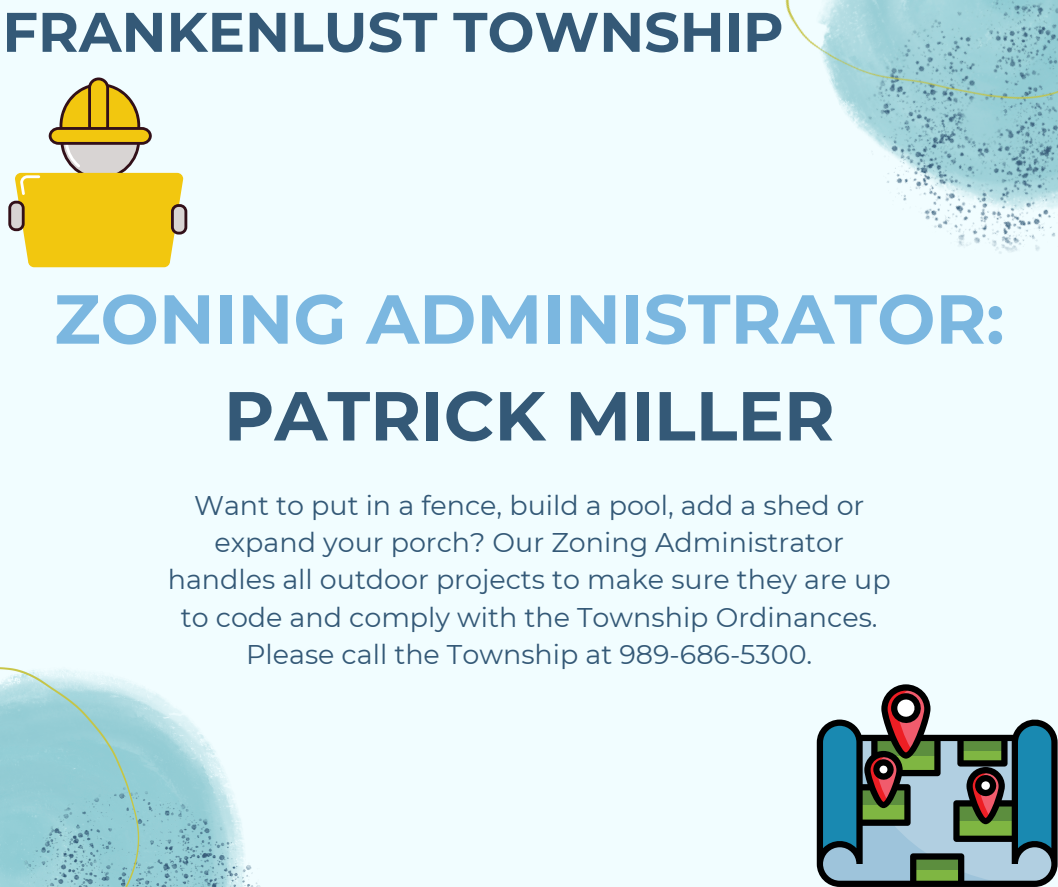
<style>
.page{position:relative;width:1058px;height:887px;background:#fff}
.page>*{position:absolute;margin:0;border:0;box-sizing:border-box;transform-origin:0 0}
.t1{font:700 69.15px/96.8px "Montserrat";color:#7bb7e0;text-align:center}
.t2{font:700 55.65px "Montserrat";color:#345977}
.t3{font:27px/37.2px "Montserrat";color:#345977;text-align:center}
.s1{color:#345977}
</style>
<div class="page">
<div style="left:0;top:0;width:1058px;height:886px;background:#f1fdff"></div>
<img style="left:785px;top:0;width:273px;height:254px">
<img style="left:0;top:667px;width:260px;height:219px">
<svg style="left:816px;top:684px;width:241px;height:202px"></svg>
<svg style="left:8px;top:77px;width:179px;height:190px"></svg>
<p class="t2" style="left:2px;top:-2px;width:782px">FRANKENLUST TOWNSHIP</p>
<h2 class="t1" style="left:54px;top:270px;width:951px">ZONING ADMINISTRATOR:<br><span class="s1">PATRICK MILLER</span></h2>
<p class="t3" style="left:168px;top:487px;width:724px">Want to put in a fence, build a pool, add a shed or expand your porch? Our Zoning Administrator handles all outdoor projects to make sure they are up to code and comply with the Township Ordinances.<br>Please call the Township at 989-686-5300.</p>
</div>
